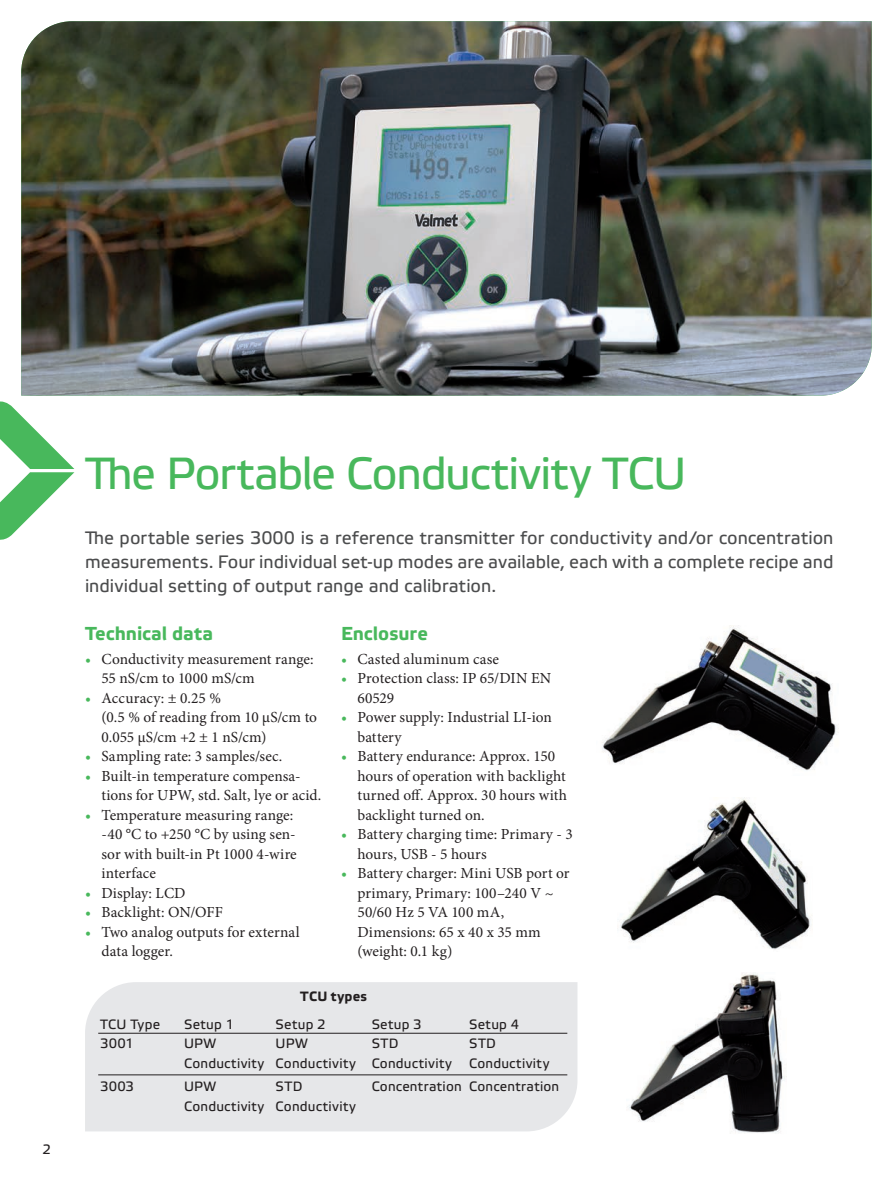
<style>
.page{position:relative;width:893px;height:1191px;background:#fff}
.page>*{position:absolute;margin:0;border:0;box-sizing:border-box;transform-origin:0 0}
._01__Heading__Etelka{font:45px "Etelka Text";letter-spacing:-.03em;color:#48b85c}
._03__Paragraph_headi{font:700 18.75px "Etelka Text";color:#48b85c}
._02__Introduction_te{font:18px/24px "Etelka Text";color:#4b4c4d;text-align:justify}
._05__Body_text__Mini{font:15.3px/19.5px "Minion Pro";letter-spacing:.005em;color:#231f20}
._02__Introduction_te-2{font:13.5px "Etelka Text";letter-spacing:.02em;color:#231f20}
._02__Introduction_te-3{font:700 13.5px "Etelka Text";letter-spacing:.025em;color:#231f20}
.s1{color:#48b85c}
</style>
<div class="page">
<img style="left:21px;top:21px;width:851px;height:374px">
<svg style="left:0;top:401px;width:74px;height:139px"></svg>
<div style="left:85px;top:982px;width:492px;height:149px;background:#e6e7e9"></div>
<hr style="left:98px;top:1074px;width:469px;height:1px;background:#231f20">
<hr style="left:98px;top:1032px;width:469px;height:1px;background:#231f20">
<img style="left:629px;top:973px;width:158px;height:160px">
<img style="left:620px;top:797px;width:191px;height:153px">
<img style="left:602px;top:625px;width:237px;height:146px">
<p class="_02__Introduction_te-2" style="left:43px;top:1140px;width:10px">2</p>
<p class="_01__Heading__Etelka" style="left:85px;top:446px;width:603px">The Portable Conductivity TCU</p>
<p class="_02__Introduction_te" style="left:85px;top:526px;width:750px">The portable series 3000 is a reference transmitter for conductivity and/or concentration measurements. Four individual set-up modes are available, each with a complete recipe and individual setting of output range and calibration.</p>
<p class="_03__Paragraph_headi" style="left:85px;top:622px;width:130px">Technical data</p>
<p class="_05__Body_text__Mini" style="left:102px;top:649px;width:214px;text-indent:-16px"><span class="s1">•</span> Conductivity measurement range:<br>55 nS/cm to 1000 mS/cm</p>
<p class="_05__Body_text__Mini" style="left:102px;top:688px;width:217px;text-indent:-16px"><span class="s1">•</span> Accuracy: ± 0.25 %<br>(0.5 % of reading from 10 μS/cm to<br>0.055 μS/cm +2 ± 1 nS/cm)</p>
<p class="_05__Body_text__Mini" style="left:85px;top:747px;width:199px"><span class="s1">•</span> Sampling rate: 3 samples/sec.</p>
<p class="_05__Body_text__Mini" style="left:102px;top:766px;width:221px;text-indent:-16px"><span class="s1">•</span> Built-in temperature compensa&shy;tions for UPW, std. Salt, lye or acid.</p>
<p class="_05__Body_text__Mini" style="left:102px;top:805px;width:197px;text-indent:-17px"><span class="s1">•</span> Temperature measuring range: -40 °C to +250 °C by using sen&shy;sor with built-in Pt 1000 4-wire interface</p>
<p class="_05__Body_text__Mini" style="left:85px;top:883px;width:102px"><span class="s1">•</span> Display: LCD</p>
<p class="_05__Body_text__Mini" style="left:85px;top:903px;width:139px"><span class="s1">•</span> Backlight: ON/OFF</p>
<p class="_05__Body_text__Mini" style="left:102px;top:922px;width:200px;text-indent:-16px"><span class="s1">•</span> Two analog outputs for external data logger.</p>
<p class="_03__Paragraph_headi" style="left:341px;top:622px;width:88px">Enclosure</p>
<p class="_05__Body_text__Mini" style="left:341px;top:649px;width:160px"><span class="s1">•</span> Casted aluminum case</p>
<p class="_05__Body_text__Mini" style="left:357px;top:669px;width:195px;text-indent:-16px"><span class="s1">•</span> Protection class: IP 65/DIN EN<br>60529</p>
<p class="_05__Body_text__Mini" style="left:357px;top:708px;width:196px;text-indent:-16px"><span class="s1">•</span> Power supply: Industrial LI-ion battery</p>
<p class="_05__Body_text__Mini" style="left:357px;top:747px;width:211px;text-indent:-16px"><span class="s1">•</span> Battery endurance: Approx. 150 hours of operation with backlight turned off. Approx. 30 hours with backlight turned on.</p>
<p class="_05__Body_text__Mini" style="left:357px;top:825px;width:217px;text-indent:-16px"><span class="s1">•</span> Battery charging time: Primary - 3 hours, USB - 5 hours</p>
<p class="_05__Body_text__Mini" style="left:357px;top:864px;width:214px;text-indent:-16px"><span class="s1">•</span> Battery charger: Mini USB port or primary, Primary: 100–240 V ~<br>50/60 Hz 5 VA 100 mA,</p>
<p class="_05__Body_text__Mini" style="left:357px;top:922px;width:185px">Dimensions: 65 x 40 x 35 mm (weight: 0.1 kg)</p>
<p class="_02__Introduction_te-3" style="left:300px;top:987px;width:68px">TCU types</p>
<p class="_02__Introduction_te-2" style="left:100px;top:1015px;width:62px">TCU Type</p>
<p class="_02__Introduction_te-2" style="left:184px;top:1015px;width:52px">Setup 1</p>
<p class="_02__Introduction_te-2" style="left:276px;top:1015px;width:52px">Setup 2</p>
<p class="_02__Introduction_te-2" style="left:372px;top:1015px;width:52px">Setup 3</p>
<p class="_02__Introduction_te-2" style="left:469px;top:1015px;width:51px">Setup 4</p>
<p class="_02__Introduction_te-2" style="left:100px;top:1035px;width:35px">3001</p>
<p class="_02__Introduction_te-2" style="left:184px;top:1035px;width:34px">UPW</p>
<p class="_02__Introduction_te-2" style="left:276px;top:1035px;width:34px">UPW</p>
<p class="_02__Introduction_te-2" style="left:372px;top:1035px;width:28px">STD</p>
<p class="_02__Introduction_te-2" style="left:469px;top:1035px;width:28px">STD</p>
<p class="_02__Introduction_te-2" style="left:184px;top:1054px;width:269px">Conductivity Conductivity Conductivity</p>
<p class="_02__Introduction_te-2" style="left:469px;top:1054px;width:82px">Conductivity</p>
<p class="_02__Introduction_te-2" style="left:100px;top:1078px;width:35px">3003</p>
<p class="_02__Introduction_te-2" style="left:184px;top:1078px;width:34px">UPW</p>
<p class="_02__Introduction_te-2" style="left:276px;top:1078px;width:28px">STD</p>
<p class="_02__Introduction_te-2" style="left:372px;top:1078px;width:189px">Concentration Concentration</p>
<p class="_02__Introduction_te-2" style="left:184px;top:1097px;width:173px">Conductivity Conductivity</p>
</div>
